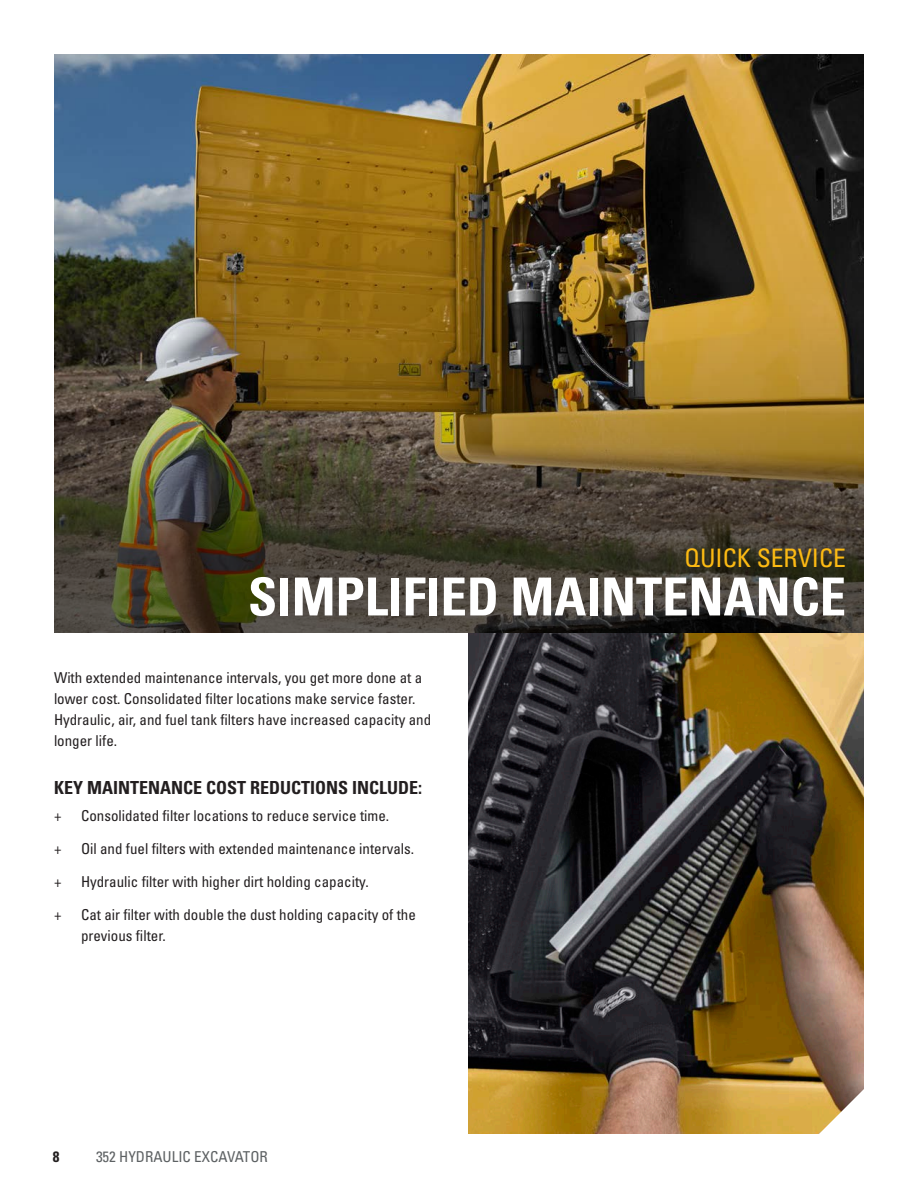
<style>
.page{position:relative;width:918px;height:1188px;background:#fff}
.page>*{position:absolute;margin:0;border:0;box-sizing:border-box;transform-origin:0 0}
.Headline_large_white{font:700 condensed 52.5px "Univers LT Std";color:#fff}
.Subhead_small_yellow{font:condensed 25.5px "Univers LT Std";color:#fcba13}
.Headline_small_black{font:700 condensed 18px "Univers LT Std";color:#231f20}
.Body_copy_with_12pts{font:condensed 15px/21px "Univers LT Std";color:#231f20}
.t1{font:condensed 15px "Univers LT Std";color:#5d6163}
.t2{font:700 condensed 15px "Univers LT Std";color:#231f20}
</style>
<div class="page">
<img style="left:468px;top:633px;width:396px;height:501px">
<img style="left:54px;top:54px;width:810px;height:579px">
<p class="Subhead_small_yellow" style="left:684px;top:542px;width:163px">QUICK SERVICE</p>
<p class="Headline_large_white" style="left:248px;top:565px;width:599px">SIMPLIFIED MAINTENANCE</p>
<p class="Body_copy_with_12pts" style="left:54px;top:667px;width:379px">With extended maintenance intervals, you get more done at a lower cost. Consolidated filter locations make service faster.<br>Hydraulic, air, and fuel tank filters have increased capacity and longer life.</p>
<p class="Headline_small_black" style="left:54px;top:777px;width:370px">KEY MAINTENANCE COST REDUCTIONS INCLUDE:</p>
<p class="Body_copy_with_12pts" style="left:54px;top:805px;width:9px">+</p>
<p class="Body_copy_with_12pts" style="left:81px;top:805px;width:310px">Consolidated filter locations to reduce service time.</p>
<p class="Body_copy_with_12pts" style="left:54px;top:838px;width:9px">+</p>
<p class="Body_copy_with_12pts" style="left:81px;top:838px;width:335px">Oil and fuel filters with extended maintenance intervals.</p>
<p class="Body_copy_with_12pts" style="left:54px;top:871px;width:9px">+</p>
<p class="Body_copy_with_12pts" style="left:81px;top:871px;width:289px">Hydraulic filter with higher dirt holding capacity.</p>
<p class="Body_copy_with_12pts" style="left:54px;top:904px;width:9px">+</p>
<p class="Body_copy_with_12pts" style="left:81px;top:904px;width:336px">Cat air filter with double the dust holding capacity of the previous filter.</p>
<p class="t2" style="left:53px;top:1147px;width:8px">8</p>
<p class="t1" style="left:96px;top:1147px;width:173px">352 HYDRAULIC EXCAVATOR</p>
</div>
